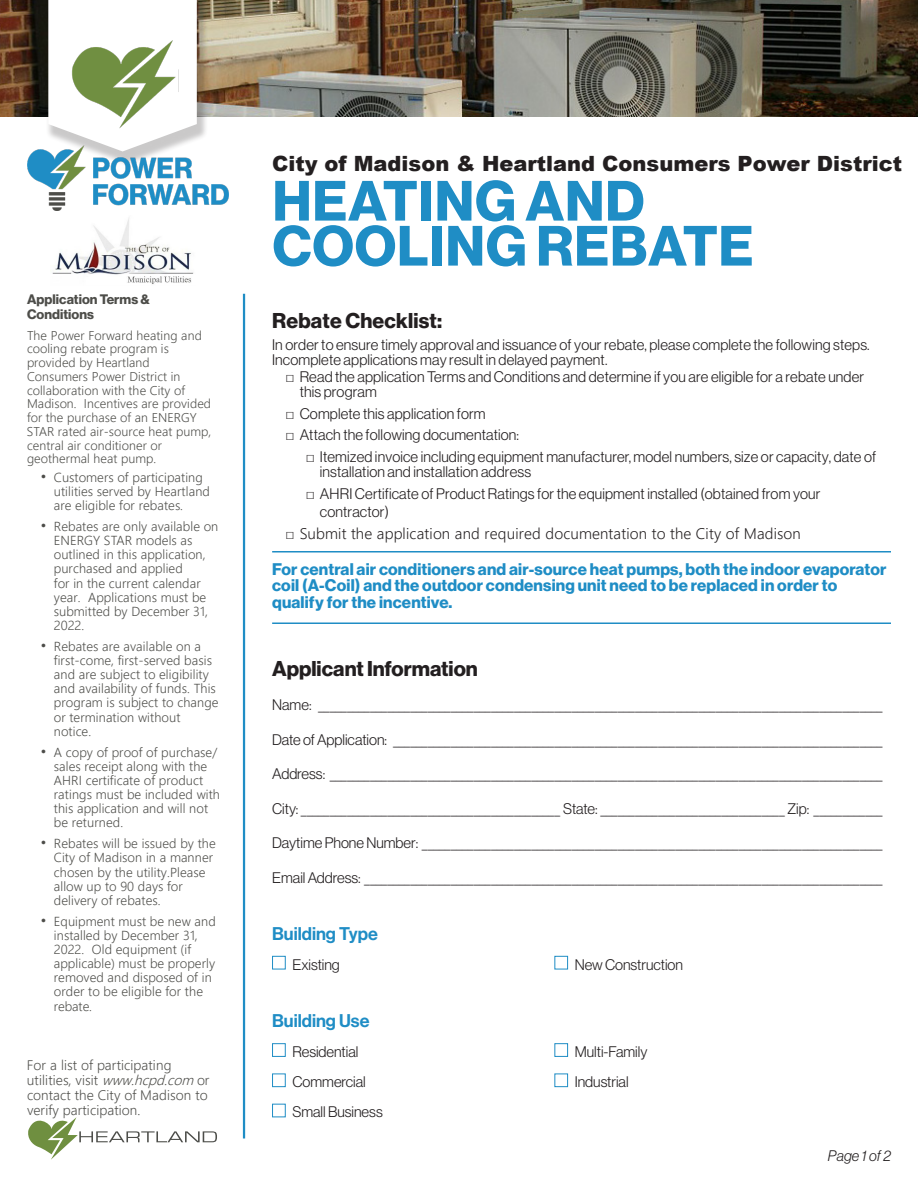
<style>
.page{position:relative;width:918px;height:1188px;background:#fff}
.page>*{position:absolute;margin:0;border:0;box-sizing:border-box;transform-origin:0 0}
.t1{font:55.5px/45px "N Haas Grotesk DS Pro 75 Bd";letter-spacing:.015em;color:#1f8dc5}
.t2{font:900 21px "Arial";color:#231f20}
.t3{font:21px "N Haas Grotesk DS Pro 75 Bd";color:#231f20}
.t4{font:18px "N Haas Grotesk DS Pro 65 Md";color:#1f8dc5}
.t5{font:16.5px/16.5px "N Haas Grotesk DS Pro 75 Bd";letter-spacing:.01em;color:#1f8dc5}
.t6{font:15px/15px "N Haas Grotesk DS Pro 45 Lt";letter-spacing:.01em;color:#231f20}
.t7{font:300 15px "Malgun Gothic";letter-spacing:.01em;color:#231f20}
.t8{font:15px "N Haas Grotesk DS Pro 46 Lt It";letter-spacing:.01em;color:#231f20}
.t9{font:300 13.5px/15px "Malgun Gothic";letter-spacing:.005em;color:#4d4d49}
.t10{font:13.5px/15px "N Haas Grotesk DS Pro 75 Bd";letter-spacing:.005em;color:#4d4d49}
.t11{font:300 12.75px/14.1px "Malgun Gothic";letter-spacing:.005em;color:#4d4d49}
.t12{font:300 12.3px/13.8px "Malgun Gothic";letter-spacing:.005em;color:#4d4d49}
.s1{font-family:"N Haas Grotesk DS Pro 45 Lt";font-weight:400;font-size:16.95px}
.s2{font-style:italic}
.s3{font-family:"Calibri"}
.s4{font-family:"Calibri";font-weight:400}
</style>
<div class="page">
<hr style="left:243px;top:294px;width:2px;height:844px;background:#1f8dc5">
<img style="left:0;top:0;width:918px;height:117px">
<svg style="left:28px;top:1117px;width:189px;height:43px"></svg>
<div style="left:45px;top:0;width:163px;height:167px;background:#231f20;opacity:.24"></div>
<svg style="left:48px;top:0;width:149px;height:146px"></svg>
<img style="left:67px;top:35px;width:111px;height:95px">
<img style="left:28px;top:146px;width:200px;height:65px">
<hr style="left:272px;top:551px;width:619px;height:2px;background:#1f8dc5">
<hr style="left:272px;top:622px;width:619px;height:2px;background:#1f8dc5">
<div style="left:272px;top:956px;width:14px;height:13px;background:#fff;border:1px solid #1f8dc5"></div>
<div style="left:272px;top:1043px;width:14px;height:14px;background:#fff;border:1px solid #1f8dc5"></div>
<div style="left:272px;top:1074px;width:14px;height:13px;background:#fff;border:1px solid #1f8dc5"></div>
<div style="left:272px;top:1104px;width:14px;height:13px;background:#fff;border:1px solid #1f8dc5"></div>
<div style="left:554px;top:956px;width:14px;height:13px;background:#fff;border:1px solid #1f8dc5"></div>
<div style="left:554px;top:1043px;width:14px;height:14px;background:#fff;border:1px solid #1f8dc5"></div>
<div style="left:554px;top:1074px;width:14px;height:13px;background:#fff;border:1px solid #1f8dc5"></div>
<img style="left:52px;top:218px;width:142px;height:66px">
<p class="t10" style="left:27px;top:292px;width:124px">Application Terms &amp;<br>Conditions</p>
<p class="t12" style="left:27px;top:329px;width:186px">The Power Forward heating and cooling rebate program is provided by Heartland<br>Consumers Power District in collaboration with the City of<br>Madison. Incentives are provided for the purchase of an ENERGY<br>STAR rated air-source heat pump, central air conditioner or geothermal heat pump.</p>
<p class="t11" style="left:54px;top:470px;width:158px;text-indent:-13px"><span class="s1">•</span> Customers of participating utilities served by Heartland are eligible for rebates.</p>
<p class="t11" style="left:54px;top:519px;width:166px;text-indent:-13px"><span class="s1">•</span> Rebates are only available on<br>ENERGY STAR models as outlined in this application, purchased and applied<br>for in the current calendar year. Applications must be submitted by December 31,<br>2022.</p>
<p class="t11" style="left:54px;top:639px;width:166px;text-indent:-13px"><span class="s1">•</span> Rebates are available on a first-come, first-served basis and are subject to eligibility and availability of funds. This program is subject to change or termination without notice.</p>
<p class="t11" style="left:54px;top:745px;width:168px;text-indent:-13px"><span class="s1">•</span> A copy of proof of purchase/ sales receipt along with the<br>AHRI certificate of product ratings must be included with this application and will not be returned.</p>
<p class="t11" style="left:54px;top:837px;width:163px;text-indent:-13px"><span class="s1">•</span> Rebates will be issued by the<br>City of Madison in a manner chosen by the utility.Please allow up to 90 days for delivery of rebates.</p>
<p class="t11" style="left:54px;top:914px;width:163px;text-indent:-13px"><span class="s1">•</span> Equipment must be new and installed by December 31,<br>2022. Old equipment (if applicable) must be properly removed and disposed of in order to be eligible for the rebate.</p>
<p class="t9" style="left:27px;top:1057px;width:184px">For a list of participating utilities, visit <span class="s2">www.hcpd.com</span>or contact the City of Madison to verify participation.</p>
<p class="t2" style="left:272px;top:149px;width:631px">City of Madison &amp; Heartland Consumers Power District</p>
<p class="t1" style="left:273px;top:179px;width:482px">HEATING AND<br>COOLING REBATE</p>
<p class="t3" style="left:272px;top:308px;width:172px">Rebate Checklist:</p>
<p class="t6" style="left:272px;top:337px;width:599px">In order to ensure timely approval and issuance of your rebate, please complete the following steps.<br>Incomplete applications may result in delayed payment.</p>
<p class="t6" style="left:300px;top:369px;width:566px;text-indent:-14px"><span class="s3">□</span> Read the application Terms and Conditions and determine if you are eligible for a rebate under this program</p>
<p class="t6" style="left:286px;top:406px;width:201px"><span class="s3">□</span> Complete this application form</p>
<p class="t6" style="left:286px;top:428px;width:235px"><span class="s3">□</span> Attach the following documentation:</p>
<p class="t6" style="left:320px;top:449px;width:558px;text-indent:-14px"><span class="s3">□</span> Itemized invoice including equipment manufacturer, model numbers, size or capacity, date of installation and installation address</p>
<p class="t6" style="left:320px;top:485px;width:502px;line-height:18px;text-indent:-14px"><span class="s3">□</span> AHRI Certificate of Product Ratings for the equipment installed (obtained from your contractor)</p>
<p class="t7" style="left:286px;top:524px;width:517px"><span class="s4">□</span> Submit the application and required documentation to the City of Madison</p>
<p class="t5" style="left:272px;top:561px;width:616px">For central air conditioners and air-source heat pumps, both the indoor evaporator coil (A-Coil) and the outdoor condensing unit need to be replaced in order to qualify for the incentive.</p>
<p class="t3" style="left:272px;top:656px;width:207px">Applicant Information</p>
<p class="t6" style="left:272px;top:697px;width:612px">Name: __________________________________________________________________________________________________</p>
<p class="t6" style="left:272px;top:732px;width:612px">Date of Application: _____________________________________________________________________________________</p>
<p class="t6" style="left:272px;top:766px;width:612px">Address: ________________________________________________________________________________________________</p>
<p class="t6" style="left:272px;top:801px;width:612px">City: _____________________________________________ State: ________________________________ Zip: ____________</p>
<p class="t6" style="left:272px;top:835px;width:612px">Daytime Phone Number: ________________________________________________________________________________</p>
<p class="t6" style="left:272px;top:870px;width:612px">Email Address: __________________________________________________________________________________________</p>
<p class="t4" style="left:272px;top:923px;width:107px">Building Type</p>
<p class="t6" style="left:292px;top:957px;width:49px">Existing</p>
<p class="t6" style="left:575px;top:957px;width:110px">New Construction</p>
<p class="t4" style="left:272px;top:1010px;width:99px">Building Use</p>
<p class="t6" style="left:292px;top:1044px;width:68px">Residential</p>
<p class="t6" style="left:575px;top:1044px;width:74px">Multi-Family</p>
<p class="t6" style="left:292px;top:1074px;width:75px">Commercial</p>
<p class="t6" style="left:575px;top:1074px;width:55px">Industrial</p>
<p class="t6" style="left:292px;top:1104px;width:92px">Small Business</p>
<p class="t8" style="left:828px;top:1147px;width:65px">Page 1 of 2</p>
</div>
